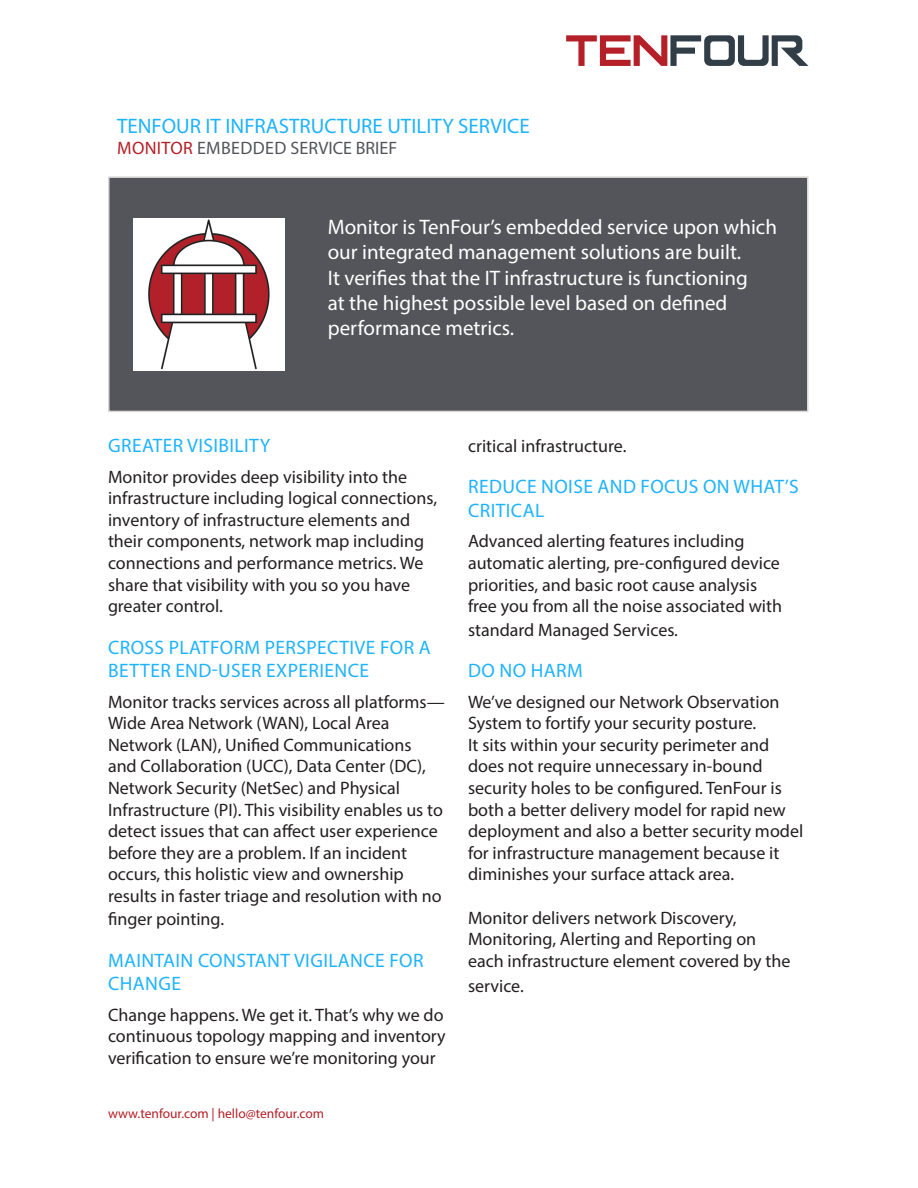
<style>
.page{position:relative;width:918px;height:1188px;background:#fff}
.page>*{position:absolute;margin:0;border:0;box-sizing:border-box;transform-origin:0 0}
.t1{font:21px/25.2px "Myriad Pro";color:#fff}
.t2{font:21px "Myriad Pro";color:#1eb3fd}
.t3{font:19.5px/23.4px "Myriad Pro";letter-spacing:.02em;color:#1eb3fd}
.t4{font:18px/21.6px "Myriad Pro";color:#231f20}
.t5{font:18px "Myriad Pro";letter-spacing:.02em;color:#54555a}
.t6{font:13.5px "Myriad Pro";color:#b51f27}
.s1{color:#b51f27}
</style>
<div class="page">
<div style="left:108px;top:176px;width:700px;height:236px;background:#54555a;border:2px solid #dcd8d7"></div>
<img style="left:133px;top:218px;width:152px;height:152px">
<svg style="left:566px;top:35px;width:242px;height:31px"></svg>
<p class="t2" style="left:117px;top:113px;width:414px">TENFOUR IT INFRASTRUCTURE UTILITY SERVICE</p>
<p class="t5" style="left:117px;top:137px;width:282px"><span class="s1">MONITOR</span> EMBEDDED SERVICE BRIEF</p>
<p class="t1" style="left:328px;top:214px;width:451px">Monitor is TenFour’s embedded service upon which our integrated management solutions are built.<br>It verifies that the IT infrastructure is functioning<br>at the highest possible level based on defined performance metrics.</p>
<p class="t3" style="left:108px;top:433px;width:164px">GREATER VISIBILITY</p>
<p class="t4" style="left:108px;top:466px;width:331px">Monitor provides deep visibility into the infrastructure including logical connections, inventory of infrastructure elements and their components, network map including connections and performance metrics. We share that visibility with you so you have greater control.</p>
<p class="t3" style="left:108px;top:635px;width:324px">CROSS PLATFORM PERSPECTIVE FOR A<br>BETTER END-USER EXPERIENCE</p>
<p class="t4" style="left:108px;top:691px;width:338px">Monitor tracks services across all platforms— Wide Area Network (WAN), Local Area Network (LAN), Unified Communications and Collaboration (UCC), Data Center (DC), Network Security (NetSec) and Physical Infrastructure (PI). This visibility enables us to detect issues that can affect user experience before they are a problem. If an incident occurs, this holistic view and ownership results in faster triage and resolution with no</p>
<p class="t4" style="left:108px;top:908px;width:118px">finger pointing.</p>
<p class="t3" style="left:108px;top:948px;width:317px">MAINTAIN CONSTANT VIGILANCE FOR<br>CHANGE</p>
<p class="t4" style="left:108px;top:1004px;width:339px;text-align:justify">Change happens. We get it. That’s why we do continuous topology mapping and inventory verification to ensure we’re monitoring your</p>
<p class="t6" style="left:108px;top:1106px;width:218px">www.tenfour.com | hello@tenfour.com</p>
<p class="t4" style="left:468px;top:435px;width:160px">critical infrastructure.</p>
<p class="t3" style="left:468px;top:475px;width:332px">REDUCE NOISE AND FOCUS ON WHAT’S<br>CRITICAL</p>
<p class="t4" style="left:468px;top:530px;width:316px">Advanced alerting features including automatic alerting, pre-configured device priorities, and basic root cause analysis free you from all the noise associated with</p>
<p class="t4" style="left:468px;top:619px;width:212px">standard Managed Services.</p>
<p class="t3" style="left:468px;top:658px;width:116px">DO NO HARM</p>
<p class="t4" style="left:468px;top:691px;width:337px">We’ve designed our Network Observation System to fortify your security posture.<br>It sits within your security perimeter and does not require unnecessary in-bound security holes to be configured. TenFour is both a better delivery model for rapid new deployment and also a better security model for infrastructure management because it diminishes your surface attack area.</p>
<p class="t4" style="left:468px;top:907px;width:324px">Monitor delivers network Discovery,<br>Monitoring, Alerting and Reporting on each infrastructure element covered by the</p>
<p class="t4" style="left:468px;top:975px;width:57px">service.</p>
</div>
